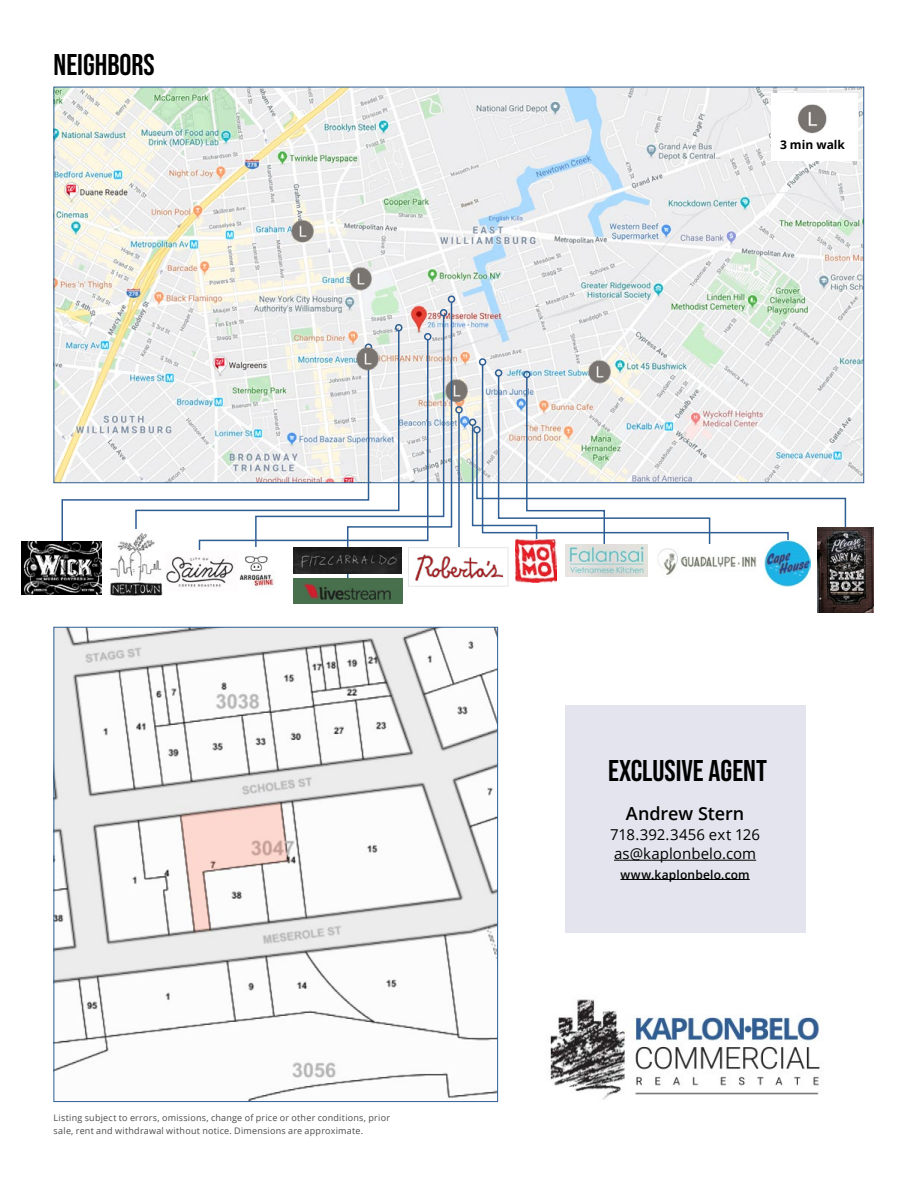
<style>
.page{position:relative;width:918px;height:1188px;background:#fff}
.page>*{position:absolute;margin:0;border:0;box-sizing:border-box;transform-origin:0 0}
.t1{font:30px "Bebas Neue";color:#000}
.t2{font:600 18px "Open Sans";color:#000}
.t3{font:15px/19.5px "Open Sans";letter-spacing:.005em;color:#000}
.t4{font:600 12px "Open Sans";letter-spacing:.015em;color:#000}
.t5{font:700 12px "Open Sans";color:#000}
.t6{font:9px/13.5px "Open Sans";letter-spacing:.025em;color:#4a4a4d}
</style>
<div class="page">
<img style="left:56px;top:629px;width:440px;height:471px">
<img style="left:56px;top:89px;width:806px;height:392px">
<div style="left:565px;top:705px;width:240px;height:227px;background:#e3e4ed"></div>
<hr style="left:614px;top:860px;width:142px;height:1px;background:#000">
<hr style="left:620px;top:879px;width:130px;height:1px;background:#000">
<img style="left:550px;top:999px;width:270px;height:101px">
<div style="left:771px;top:93px;width:86px;height:67px;background:#fff"></div>
<img style="left:797px;top:104px;width:30px;height:30px">
<img style="left:289px;top:217px;width:26px;height:29px">
<img style="left:347px;top:264px;width:26px;height:30px">
<img style="left:586px;top:357px;width:26px;height:6px">
<img style="left:453px;top:376px;width:16px;height:30px">
<svg style="left:346px;top:301px;width:107px;height:227px"></svg>
<div style="left:448px;top:295px;width:7px;height:8px;border:2px solid #2e5e93;border-radius:50%"></div>
<svg style="left:254px;top:314px;width:191px;height:265px"></svg>
<div style="left:440px;top:309px;width:7px;height:7px;border:2px solid #2e5e93;border-radius:50%"></div>
<svg style="left:198px;top:338px;width:231px;height:214px"></svg>
<div style="left:424px;top:333px;width:8px;height:7px;border:2px solid #2e5e93;border-radius:50%"></div>
<div style="left:469px;top:419px;width:7px;height:7px;border:2px solid #2e5e93;border-radius:50%"></div>
<svg style="left:790px;top:431px;width:57px;height:96px"></svg>
<svg style="left:471px;top:374px;width:10px;height:153px"></svg>
<svg style="left:481px;top:363px;width:309px;height:208px"></svg>
<div style="left:479px;top:358px;width:7px;height:8px;border:2px solid #2e5e93;border-radius:50%"></div>
<img style="left:516px;top:540px;width:41px;height:42px">
<img style="left:293px;top:547px;width:109px;height:27px">
<img style="left:293px;top:579px;width:110px;height:25px">
<img style="left:227px;top:547px;width:56px;height:42px">
<img style="left:166px;top:550px;width:71px;height:39px">
<img style="left:565px;top:544px;width:83px;height:33px">
<img style="left:656px;top:544px;width:101px;height:31px">
<img style="left:765px;top:540px;width:45px;height:46px">
<svg style="left:134px;top:329px;width:266px;height:208px"></svg>
<div style="left:395px;top:324px;width:8px;height:7px;border:2px solid #2e5e93;border-radius:50%"></div>
<svg style="left:61px;top:349px;width:309px;height:198px"></svg>
<div style="left:365px;top:343px;width:7px;height:8px;border:2px solid #2e5e93;border-radius:50%"></div>
<img style="left:108px;top:529px;width:57px;height:67px">
<img style="left:354px;top:344px;width:26px;height:30px">
<hr style="left:458px;top:413px;width:2px;height:139px;background:#2e5e93">
<div style="left:455px;top:406px;width:8px;height:8px;border:2px solid #2e5e93;border-radius:50%"></div>
<img style="left:21px;top:541px;width:81px;height:54px">
<img style="left:817px;top:527px;width:56px;height:85px">
<div style="left:408px;top:548px;width:100px;height:38px;background:#fff"></div>
<img style="left:416px;top:555px;width:86px;height:25px">
<div style="left:408px;top:547px;width:100px;height:40px;border:1px solid #e6e7e8"></div>
<h1 class="t1" style="left:54px;top:48px;width:103px">NEIGHBORS</h1>
<h3 class="t5" style="left:780px;top:136px;width:67px">3 min walk</h3>
<p class="t6" style="left:54px;top:1110px;width:338px">Listing subject to errors, omissions, change of price or other conditions, prior sale, rent and withdrawal without notice. Dimensions are approximate.</p>
<h1 class="t1" style="left:608px;top:754px;width:160px">EXCLUSIVE AGENT</h1>
<h2 class="t2" style="left:626px;top:801px;width:120px">Andrew Stern</h2>
<h3 class="t3" style="left:610px;top:824px;width:151px">718.392.3456 ext 126 as@kaplonbelo.com</h3>
<h3 class="t4" style="left:620px;top:866px;width:131px">www.kaplonbelo.com</h3>
</div>
